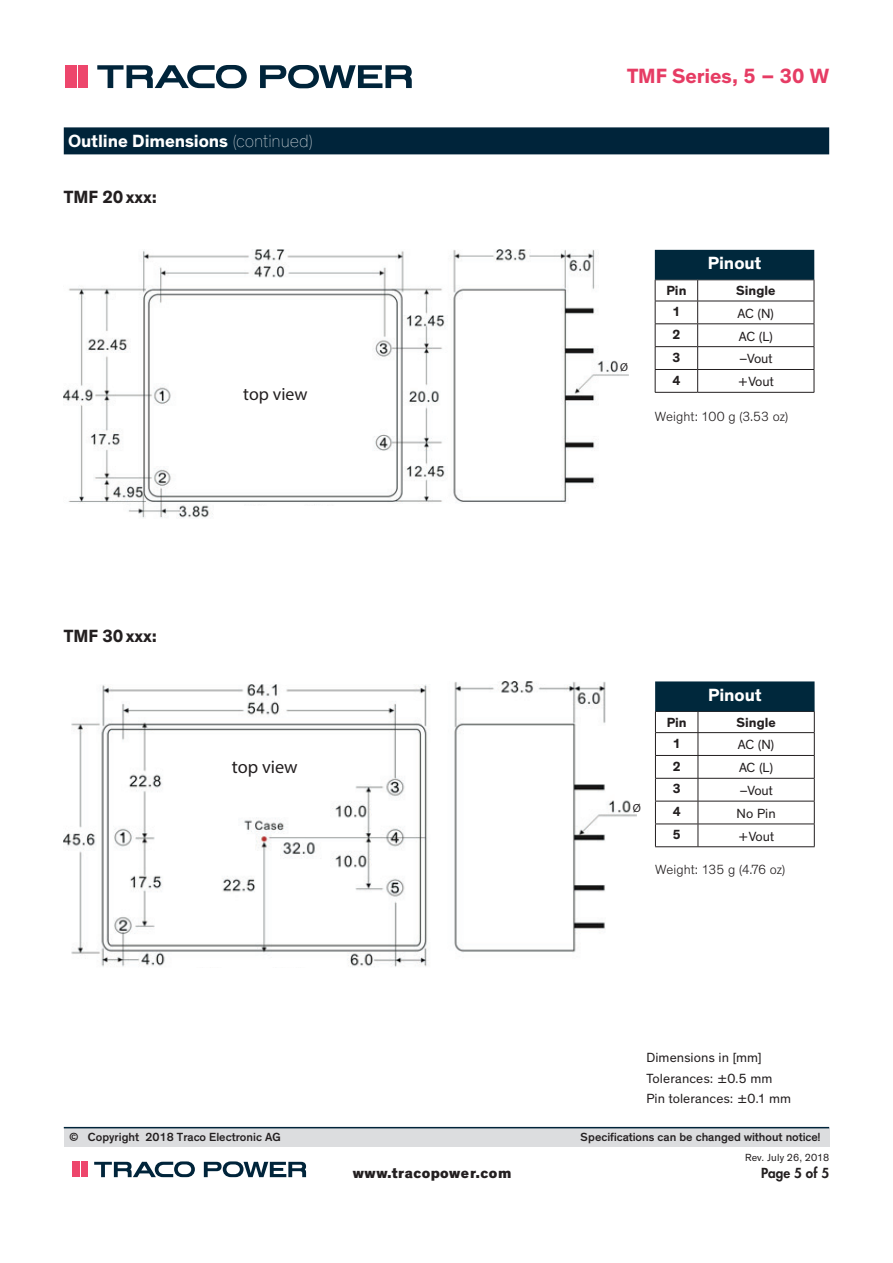
<style>
.page{position:relative;width:893px;height:1263px;background:#fff}
.page>*{position:absolute;margin:0;border:0;box-sizing:border-box;transform-origin:0 0}
.t1{font:700 21px "Theinhardt";color:#e63c64}
.t2{font:18.3px "Myriad Pro";color:#231f20}
.t3{font:700 18px "Theinhardt";letter-spacing:-.005em;color:#fff}
.t4{font:700 18px "Theinhardt";color:#231f20}
.t5{font:17.85px "Myriad Pro";color:#231f20}
.t6{font:800 15px "Theinhardt";letter-spacing:.025em;color:#231f20}
.t7{font:13.5px/20.2px "Theinhardt";letter-spacing:.005em;color:#231f20}
.t8{font:300 13.5px "Theinhardt";color:#231f20}
.t9{font:700 13.5px "Theinhardt";color:#231f20}
.t10{font:800 13.5px "Futura";letter-spacing:.005em;color:#231f20}
.t11{font:500 12px "Theinhardt";color:#231f20}
.t12{font:11.7px "Myriad Pro";color:#231f20}
.t13{font:11.4px "Myriad Pro";color:#231f20}
.t14{font:10.5px "Theinhardt";letter-spacing:.01em;color:#231f20}
.s1{font-weight:200}
</style>
<div class="page">
<div style="left:64px;top:1128px;width:765px;height:18px;background:#dcdddf"></div>
<hr style="left:64px;top:1127px;width:765px;height:1px;background:#00243a">
<svg style="left:94px;top:1161px;width:101px;height:16px"></svg>
<svg style="left:204px;top:1161px;width:102px;height:16px"></svg>
<div style="left:72px;top:1162px;width:7px;height:15px;background:#ed466c"></div>
<div style="left:81px;top:1162px;width:7px;height:15px;background:#ed466c"></div>
<svg style="left:97px;top:65px;width:150px;height:23px"></svg>
<svg style="left:260px;top:65px;width:152px;height:23px"></svg>
<div style="left:65px;top:65px;width:9px;height:23px;background:#ed466c"></div>
<div style="left:78px;top:65px;width:9px;height:23px;background:#ed466c"></div>
<svg style="left:76px;top:65px;width:1px;height:23px"></svg>
<div style="left:64px;top:127px;width:765px;height:27px;background:#00243a"></div>
<img style="left:64px;top:250px;width:564px;height:268px">
<div style="left:230px;top:506px;width:155px;height:28px;background:#fff"></div>
<hr style="left:655px;top:301px;width:43px;height:1px;background:#231f20">
<hr style="left:698px;top:301px;width:116px;height:1px;background:#231f20">
<hr style="left:655px;top:323px;width:43px;height:1px;background:#231f20">
<hr style="left:698px;top:323px;width:116px;height:1px;background:#231f20">
<hr style="left:655px;top:346px;width:43px;height:1px;background:#231f20">
<hr style="left:698px;top:346px;width:116px;height:1px;background:#231f20">
<hr style="left:655px;top:369px;width:43px;height:1px;background:#231f20">
<svg style="left:655px;top:280px;width:1px;height:112px"></svg>
<hr style="left:698px;top:369px;width:116px;height:1px;background:#231f20">
<svg style="left:697px;top:280px;width:1px;height:112px"></svg>
<svg style="left:814px;top:280px;width:1px;height:112px"></svg>
<hr style="left:655px;top:392px;width:43px;height:1px;background:#231f20">
<hr style="left:698px;top:392px;width:116px;height:1px;background:#231f20">
<div style="left:655px;top:250px;width:159px;height:30px;background:#00283c"></div>
<img style="left:64px;top:681px;width:572px;height:286px">
<hr style="left:655px;top:711px;width:43px;height:1px;background:#231f20">
<hr style="left:698px;top:711px;width:117px;height:1px;background:#231f20">
<hr style="left:655px;top:732px;width:43px;height:1px;background:#231f20">
<hr style="left:698px;top:732px;width:117px;height:1px;background:#231f20">
<hr style="left:655px;top:755px;width:43px;height:1px;background:#231f20">
<hr style="left:698px;top:755px;width:117px;height:1px;background:#231f20">
<hr style="left:655px;top:778px;width:43px;height:1px;background:#231f20">
<hr style="left:698px;top:778px;width:117px;height:1px;background:#231f20">
<hr style="left:655px;top:801px;width:43px;height:1px;background:#231f20">
<hr style="left:698px;top:801px;width:117px;height:1px;background:#231f20">
<hr style="left:655px;top:824px;width:43px;height:1px;background:#231f20">
<svg style="left:655px;top:712px;width:1px;height:134px"></svg>
<hr style="left:698px;top:824px;width:117px;height:1px;background:#231f20">
<svg style="left:698px;top:712px;width:1px;height:134px"></svg>
<svg style="left:814px;top:712px;width:1px;height:134px"></svg>
<hr style="left:655px;top:846px;width:43px;height:1px;background:#231f20">
<hr style="left:698px;top:846px;width:117px;height:1px;background:#231f20">
<div style="left:655px;top:681px;width:160px;height:30px;background:#00283c"></div>
<h3 class="t3" style="left:68px;top:130px;width:246px">Outline Dimensions <span class="s1">(continued)</span></h3>
<h3 class="t4" style="left:64px;top:186px;width:95px">TMF 20xxx:</h3>
<h3 class="t5" style="left:243px;top:383px;width:66px">top view</h3>
<h3 class="t4" style="left:64px;top:625px;width:95px">TMF 30xxx:</h3>
<h2 class="t2" style="left:232px;top:755px;width:68px">top view</h2>
<h1 class="t1" style="left:627px;top:63px;width:204px">TMF Series, 5 – 30 W</h1>
<p class="t13" style="left:620px;top:361px;width:9px">Ø</p>
<h3 class="t3" style="left:708px;top:252px;width:55px">Pinout</h3>
<p class="t9" style="left:666px;top:282px;width:22px">Pin</p>
<p class="t9" style="left:736px;top:282px;width:41px">Single</p>
<p class="t9" style="left:672px;top:303px;width:9px">1</p>
<p class="t7" style="left:737px;top:303px;width:38px">AC (N)</p>
<p class="t9" style="left:672px;top:326px;width:9px">2</p>
<p class="t7" style="left:739px;top:326px;width:36px">AC (L)</p>
<p class="t9" style="left:672px;top:349px;width:9px">3</p>
<p class="t7" style="left:739px;top:349px;width:35px">–Vout</p>
<p class="t9" style="left:672px;top:372px;width:9px">4</p>
<p class="t7" style="left:738px;top:372px;width:37px">+Vout</p>
<p class="t8" style="left:655px;top:409px;width:135px">Weight: 100 g (3.53 oz)</p>
<p class="t12" style="left:633px;top:801px;width:10px">Ø</p>
<h3 class="t3" style="left:708px;top:684px;width:55px">Pinout</h3>
<p class="t9" style="left:667px;top:714px;width:22px">Pin</p>
<p class="t9" style="left:736px;top:714px;width:41px">Single</p>
<p class="t9" style="left:673px;top:735px;width:9px">1</p>
<p class="t7" style="left:738px;top:735px;width:38px">AC (N)</p>
<p class="t9" style="left:673px;top:758px;width:9px">2</p>
<p class="t7" style="left:739px;top:758px;width:36px">AC (L)</p>
<p class="t9" style="left:673px;top:780px;width:9px">3</p>
<p class="t7" style="left:739px;top:781px;width:35px">–Vout</p>
<p class="t9" style="left:673px;top:803px;width:9px">4</p>
<p class="t7" style="left:737px;top:804px;width:41px">No Pin</p>
<p class="t9" style="left:673px;top:826px;width:9px">5</p>
<p class="t7" style="left:738px;top:826px;width:37px">+Vout</p>
<p class="t8" style="left:655px;top:861px;width:132px">Weight: 135 g (4.76 oz)</p>
<p class="t7" style="left:646px;top:1048px;width:146px">Dimensions in [mm]<br>Tolerances: ±0.5 mm<br>Pin tolerances: ±0.1 mm</p>
<p class="t11" style="left:69px;top:1130px;width:213px">© Copyright 2018 Traco Electronic AG</p>
<p class="t11" style="left:581px;top:1130px;width:241px">Specifications can be changed without notice!</p>
<p class="t10" style="left:761px;top:1164px;width:69px">Page 5 of 5</p>
<p class="t14" style="left:745px;top:1151px;width:86px">Rev. July 26, 2018</p>
<p class="t6" style="left:353px;top:1163px;width:160px">www.tracopower.com</p>
</div>
